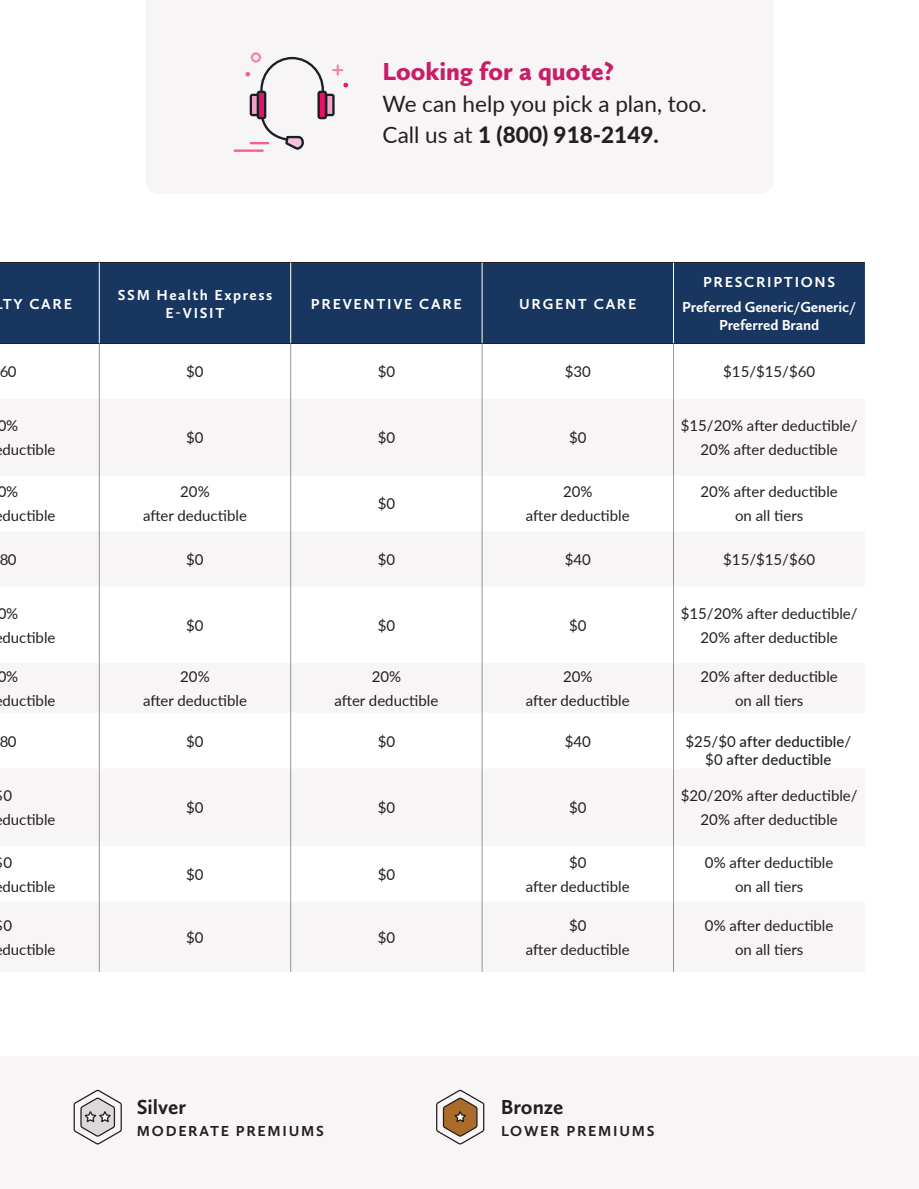
<style>
.page{position:relative;width:919px;height:1189px;background:#fff}
.page>*{position:absolute;margin:0;border:0;box-sizing:border-box;transform-origin:0 0}
.t1{font:900 25.5px "Calluna Sans";color:#c91d66}
.t2{font:22.5px/31.5px "Lato";color:#231f20}
.t3{font:700 21px "Calluna Sans";color:#231f20}
.t4{font:15px/24px "Lato";color:#231f20;text-align:center}
.t5{font:700 15px/18px "Calluna Sans";letter-spacing:.1em;color:#fff;text-align:center}
.t6{font:700 15px/24.8px "Calluna Sans";letter-spacing:-.01em;color:#fff;text-align:center}
.t7{font:500 15px/18px "Lato";color:#231f20;text-align:center}
.t8{font:700 15px "Calluna Sans";letter-spacing:.115em;color:#231f20}
.s1{font-weight:800}
.s2{font-weight:400}
</style>
<div class="page">
<div style="left:0;top:1055px;width:918px;height:133px;background:#f8f5f6"></div>
<div style="left:0;top:263px;width:864px;height:80px;background:#18365f"></div>
<svg style="left:98px;top:399px;width:577px;height:572px;fill:#f8f5f6"></svg>
<hr style="left:0;top:262px;width:99px;height:1px;background:#231f20">
<hr style="left:99px;top:262px;width:191px;height:1px;background:#231f20">
<hr style="left:290px;top:262px;width:192px;height:1px;background:#231f20">
<hr style="left:482px;top:262px;width:191px;height:1px;background:#231f20">
<hr style="left:673px;top:262px;width:191px;height:1px;background:#231f20">
<hr style="left:99px;top:262px;width:1px;height:81px;background:#fff">
<hr style="left:290px;top:262px;width:1px;height:81px;background:#fff">
<hr style="left:481px;top:262px;width:1px;height:81px;background:#fff">
<hr style="left:673px;top:262px;width:1px;height:81px;background:#fff">
<hr style="left:0;top:343px;width:99px;height:1px;background:#231f20">
<hr style="left:99px;top:343px;width:191px;height:1px;background:#231f20">
<hr style="left:290px;top:343px;width:192px;height:1px;background:#231f20">
<hr style="left:482px;top:343px;width:191px;height:1px;background:#231f20">
<hr style="left:673px;top:343px;width:191px;height:1px;background:#231f20">
<hr style="left:99px;top:343px;width:1px;height:56px;background:#939598">
<hr style="left:290px;top:343px;width:1px;height:56px;background:#939598">
<hr style="left:481px;top:343px;width:1px;height:56px;background:#939598">
<hr style="left:673px;top:343px;width:1px;height:56px;background:#939598">
<hr style="left:99px;top:399px;width:1px;height:76px;background:#939598">
<hr style="left:290px;top:399px;width:1px;height:76px;background:#939598">
<hr style="left:481px;top:399px;width:1px;height:76px;background:#939598">
<hr style="left:673px;top:399px;width:1px;height:76px;background:#939598">
<hr style="left:99px;top:475px;width:1px;height:56px;background:#939598">
<hr style="left:290px;top:475px;width:1px;height:56px;background:#939598">
<hr style="left:481px;top:475px;width:1px;height:56px;background:#939598">
<hr style="left:673px;top:475px;width:1px;height:56px;background:#939598">
<hr style="left:673px;top:586px;width:1px;height:77px;background:#939598">
<hr style="left:99px;top:531px;width:1px;height:55px;background:#939598">
<hr style="left:290px;top:531px;width:1px;height:55px;background:#939598">
<hr style="left:481px;top:531px;width:1px;height:55px;background:#939598">
<hr style="left:673px;top:531px;width:1px;height:55px;background:#939598">
<hr style="left:99px;top:586px;width:1px;height:77px;background:#939598">
<hr style="left:290px;top:586px;width:1px;height:77px;background:#939598">
<hr style="left:481px;top:586px;width:1px;height:77px;background:#939598">
<hr style="left:99px;top:663px;width:1px;height:49px;background:#939598">
<hr style="left:290px;top:663px;width:1px;height:49px;background:#939598">
<hr style="left:481px;top:663px;width:1px;height:49px;background:#939598">
<hr style="left:673px;top:663px;width:1px;height:49px;background:#939598">
<hr style="left:99px;top:712px;width:1px;height:56px;background:#939598">
<hr style="left:290px;top:712px;width:1px;height:56px;background:#939598">
<hr style="left:481px;top:712px;width:1px;height:56px;background:#939598">
<hr style="left:673px;top:712px;width:1px;height:56px;background:#939598">
<hr style="left:99px;top:768px;width:1px;height:77px;background:#939598">
<hr style="left:290px;top:768px;width:1px;height:77px;background:#939598">
<hr style="left:481px;top:768px;width:1px;height:77px;background:#939598">
<hr style="left:673px;top:768px;width:1px;height:77px;background:#939598">
<hr style="left:99px;top:845px;width:1px;height:56px;background:#939598">
<hr style="left:290px;top:845px;width:1px;height:56px;background:#939598">
<hr style="left:481px;top:845px;width:1px;height:56px;background:#939598">
<hr style="left:673px;top:845px;width:1px;height:56px;background:#939598">
<hr style="left:99px;top:901px;width:1px;height:70px;background:#939598">
<hr style="left:290px;top:901px;width:1px;height:70px;background:#939598">
<hr style="left:481px;top:901px;width:1px;height:70px;background:#939598">
<hr style="left:673px;top:901px;width:1px;height:70px;background:#939598">
<svg style="left:436px;top:1089px;width:48px;height:56px"></svg>
<svg style="left:73px;top:1089px;width:49px;height:56px"></svg>
<hr style="left:233px;top:149px;width:31px;height:3px;background:#f06190">
<svg style="left:245px;top:52px;width:103px;height:98px"></svg>
<h1 class="t1" style="left:382px;top:56px;width:233px">Looking for a quote?</h1>
<h2 class="t2" style="left:382px;top:87px;width:325px">We can help you pick a plan, too.<br>Call us at <span class="s1">1 (800) 918-2149.</span></h2>
<p class="t5" style="left:3px;top:294px;width:71px">TY CARE</p>
<p class="t5" style="left:118px;top:285px;width:156px">SSM Health Express<br>E-VISIT</p>
<p class="t5" style="left:311px;top:294px;width:152px">PREVENTIVE CARE</p>
<p class="t5" style="left:519px;top:294px;width:119px">URGENT CARE</p>
<p class="t6" style="left:682px;top:269px;width:175px">PRESCRIPTIONS<br>Preferred Generic/Generic/</p>
<p class="t6" style="left:718px;top:312px;width:101px">Preferred Brand</p>
<p class="t4" style="left:-1px;top:359px;width:19px">60</p>
<p class="t4" style="left:186px;top:359px;width:19px">$0</p>
<p class="t4" style="left:377px;top:359px;width:19px">$0</p>
<p class="t4" style="left:564px;top:359px;width:28px">$30</p>
<p class="t4" style="left:722px;top:359px;width:93px">$15/$15/$60</p>
<p class="t4" style="left:2px;top:413px;width:55px;text-align:left;text-indent:-5px">0% ductible</p>
<p class="t4" style="left:186px;top:425px;width:19px">$0</p>
<p class="t4" style="left:377px;top:425px;width:19px">$0</p>
<p class="t4" style="left:568px;top:425px;width:19px">$0</p>
<p class="t4" style="left:680px;top:413px;width:178px">$15/20% after deductible/<br>20% after deductible</p>
<p class="t4" style="left:2px;top:479px;width:55px;text-align:left;text-indent:-5px">0% ductible</p>
<p class="t4" style="left:143px;top:479px;width:105px">20%<br>after deductible</p>
<p class="t4" style="left:377px;top:491px;width:19px">$0</p>
<p class="t4" style="left:525px;top:479px;width:105px">20%<br>after deductible</p>
<p class="t4" style="left:700px;top:479px;width:139px">20% after deductible on all tiers</p>
<p class="t4" style="left:-1px;top:546px;width:19px">80</p>
<p class="t4" style="left:186px;top:546px;width:19px">$0</p>
<p class="t4" style="left:377px;top:546px;width:19px">$0</p>
<p class="t4" style="left:564px;top:546px;width:28px">$40</p>
<p class="t4" style="left:722px;top:546px;width:93px">$15/$15/$60</p>
<p class="t4" style="left:2px;top:600px;width:55px;text-align:left;text-indent:-5px">0% ductible</p>
<p class="t4" style="left:186px;top:612px;width:19px">$0</p>
<p class="t4" style="left:377px;top:612px;width:19px">$0</p>
<p class="t4" style="left:568px;top:612px;width:19px">$0</p>
<p class="t4" style="left:680px;top:600px;width:178px">$15/20% after deductible/<br>20% after deductible</p>
<p class="t4" style="left:2px;top:663px;width:55px;text-align:left;text-indent:-5px">0% ductible</p>
<p class="t4" style="left:143px;top:663px;width:105px">20%<br>after deductible</p>
<p class="t4" style="left:334px;top:663px;width:105px">20%<br>after deductible</p>
<p class="t4" style="left:525px;top:663px;width:105px">20%<br>after deductible</p>
<p class="t4" style="left:700px;top:663px;width:139px">20% after deductible on all tiers</p>
<p class="t4" style="left:-1px;top:728px;width:19px">80</p>
<p class="t4" style="left:186px;top:728px;width:19px">$0</p>
<p class="t4" style="left:377px;top:728px;width:19px">$0</p>
<p class="t4" style="left:564px;top:728px;width:28px">$40</p>
<p class="t7" style="left:685px;top:731px;width:167px"><span class="s2">$25/$0</span> after deductible<span class="s2">/ $0</span> after deductible</p>
<p class="t4" style="left:2px;top:782px;width:55px;text-align:left">0 ductible</p>
<p class="t4" style="left:186px;top:794px;width:19px">$0</p>
<p class="t4" style="left:377px;top:794px;width:19px">$0</p>
<p class="t4" style="left:568px;top:794px;width:19px">$0</p>
<p class="t4" style="left:680px;top:782px;width:178px">$20/20% after deductible/<br>20% after deductible</p>
<p class="t4" style="left:2px;top:849px;width:55px;text-align:left">0 ductible</p>
<p class="t4" style="left:186px;top:861px;width:19px">$0</p>
<p class="t4" style="left:377px;top:861px;width:19px">$0</p>
<p class="t4" style="left:525px;top:849px;width:105px">$0<br>after deductible</p>
<p class="t4" style="left:704px;top:849px;width:130px">0% after deductible on all tiers</p>
<p class="t4" style="left:2px;top:912px;width:55px;text-align:left">0 ductible</p>
<p class="t4" style="left:186px;top:924px;width:19px">$0</p>
<p class="t4" style="left:377px;top:924px;width:19px">$0</p>
<p class="t4" style="left:525px;top:912px;width:105px">$0<br>after deductible</p>
<p class="t4" style="left:704px;top:912px;width:130px">0% after deductible on all tiers</p>
<h3 class="t3" style="left:137px;top:1093px;width:51px">Silver</h3>
<p class="t8" style="left:137px;top:1121px;width:188px">MODERATE PREMIUMS</p>
<h3 class="t3" style="left:500px;top:1093px;width:64px">Bronze</h3>
<p class="t8" style="left:501px;top:1121px;width:155px">LOWER PREMIUMS</p>
</div>
